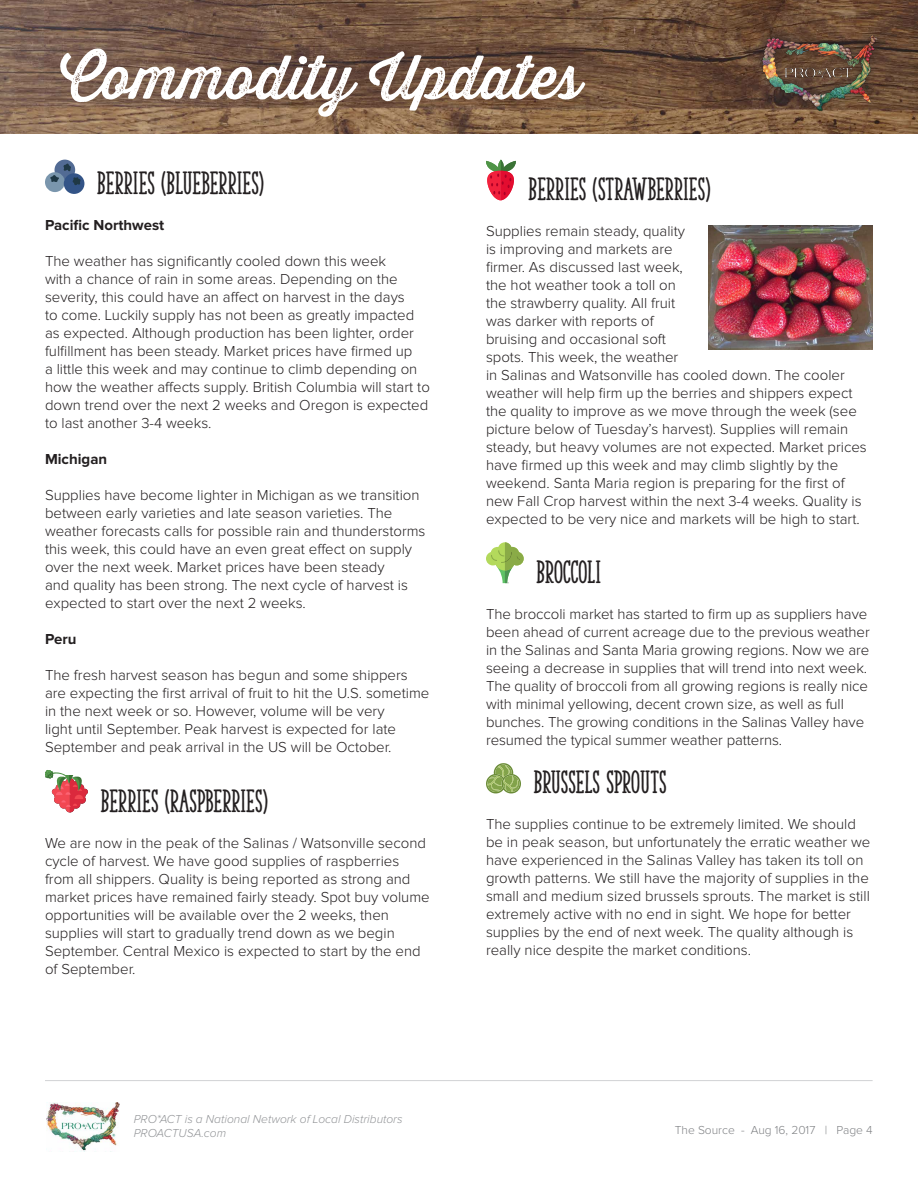
<style>
.page{position:relative;width:918px;height:1188px;background:#fff}
.page>*{position:absolute;margin:0;border:0;box-sizing:border-box;transform-origin:0 0}
.t1{font:60px "Thirsty Rough Reg One";color:#fff}
.t2{font:30px "The Serif Hand Extrablack";color:#231f20}
.t3{font:700 27px "Proxima Nova";color:#fff}
.t4{font:300 15px/18px "Proxima Nova";color:#231f20}
.t5{font:700 15px "Proxima Nova";color:#231f20}
.t6{font:italic 300 12px/14.4px "Proxima Nova";color:#939598}
.t7{font:300 12px "Proxima Nova";color:#808285}
</style>
<div class="page">
<img style="left:46px;top:1102px;width:74px;height:49px">
<hr style="left:45px;top:1080px;width:828px;height:1px;background:#d1d2d4">
<img style="left:0;top:0;width:918px;height:134px">
<div style="left:752px;top:25px;width:133px;height:94px;background:#231f20;opacity:.6"></div>
<img style="left:761px;top:36px;width:115px;height:76px">
<div style="left:55px;top:160px;width:20px;height:20px;background:#526b94;border-radius:50%"></div>
<div style="left:45px;top:172px;width:20px;height:20px;background:#7a96ad;border-radius:50%"></div>
<div style="left:64px;top:173px;width:20px;height:21px;background:#335487;border-radius:50%"></div>
<svg style="left:50px;top:163px;width:31px;height:22px"></svg>
<svg style="left:45px;top:770px;width:43px;height:42px"></svg>
<svg style="left:486px;top:160px;width:30px;height:40px"></svg>
<svg style="left:486px;top:542px;width:38px;height:41px"></svg>
<svg style="left:486px;top:763px;width:35px;height:30px"></svg>
<img style="left:709px;top:225px;width:164px;height:124px">
<h1 class="t1" style="left:60px;top:33px;width:523px">Commodity Updates</h1>
<h3 class="t3" style="left:217px;top:80px;width:158px">Aug 16, 2017</h3>
<h2 class="t2" style="left:97px;top:165px;width:168px">BERRIES (BLUEBERRIES)</h2>
<p class="t5" style="left:45px;top:216px;width:121px">Pacific Northwest</p>
<p class="t4" style="left:45px;top:253px;width:386px">The weather has significantly cooled down this week<br>with a chance of rain in some areas. Depending on the severity, this could have an affect on harvest in the days<br>to come. Luckily supply has not been as greatly impacted as expected. Although production has been lighter, order fulfillment has been steady. Market prices have firmed up<br>a little this week and may continue to climb depending on how the weather affects supply. British Columbia will start to down trend over the next 2 weeks and Oregon is expected to last another 3-4 weeks.</p>
<p class="t5" style="left:45px;top:450px;width:64px">Michigan</p>
<p class="t4" style="left:45px;top:487px;width:382px">Supplies have become lighter in Michigan as we transition between early varieties and late season varieties. The weather forecasts calls for possible rain and thunderstorms this week, this could have an even great effect on supply over the next week. Market prices have been steady<br>and quality has been strong. The next cycle of harvest is expected to start over the next 2 weeks.</p>
<p class="t5" style="left:45px;top:630px;width:33px">Peru</p>
<p class="t4" style="left:45px;top:667px;width:386px">The fresh harvest season has begun and some shippers are expecting the first arrival of fruit to hit the U.S. sometime in the next week or so. However, volume will be very<br>light until September. Peak harvest is expected for late September and peak arrival in the US will be October.</p>
<h2 class="t2" style="left:101px;top:783px;width:169px">BERRIES (RASPBERRIES)</h2>
<p class="t4" style="left:45px;top:835px;width:386px">We are now in the peak of the Salinas / Watsonville second cycle of harvest. We have good supplies of raspberries from all shippers. Quality is being reported as strong and market prices have remained fairly steady. Spot buy volume opportunities will be available over the 2 weeks, then supplies will start to gradually trend down as we begin September. Central Mexico is expected to start by the end of September.</p>
<p class="t6" style="left:134px;top:1112px;width:270px">PRO*ACT is a National Network of Local Distributors<br>PROACTUSA.com</p>
<h2 class="t2" style="left:529px;top:171px;width:183px">BERRIES (STRAWBERRIES)</h2>
<p class="t4" style="left:486px;top:223px;width:382px">Supplies remain steady, quality<br>is improving and markets are<br>firmer. As discussed last week,<br>the hot weather took a toll on<br>the strawberry quality. All fruit<br>was darker with reports of<br>bruising and occasional soft<br>spots. This week, the weather<br>in Salinas and Watsonville has cooled down. The cooler weather will help firm up the berries and shippers expect the quality to improve as we move through the week (see picture below of Tuesday’s harvest). Supplies will remain steady, but heavy volumes are not expected. Market prices have firmed up this week and may climb slightly by the weekend. Santa Maria region is preparing for the first of new Fall Crop harvest within the next 3-4 weeks. Quality is expected to be very nice and markets will be high to start.</p>
<h2 class="t2" style="left:536px;top:554px;width:66px">BROCCOLI</h2>
<p class="t4" style="left:486px;top:606px;width:385px">The broccoli market has started to firm up as suppliers have been ahead of current acreage due to the previous weather in the Salinas and Santa Maria growing regions. Now we are seeing a decrease in supplies that will trend into next week.<br>The quality of broccoli from all growing regions is really nice with minimal yellowing, decent crown size, as well as full bunches. The growing conditions in the Salinas Valley have resumed the typical summer weather patterns.</p>
<h2 class="t2" style="left:534px;top:764px;width:134px">BRUSSELS SPROUTS</h2>
<p class="t4" style="left:486px;top:816px;width:386px">The supplies continue to be extremely limited. We should be in peak season, but unfortunately the erratic weather we have experienced in the Salinas Valley has taken its toll on growth patterns. We still have the majority of supplies in the small and medium sized brussels sprouts. The market is still extremely active with no end in sight. We hope for better supplies by the end of next week. The quality although is really nice despite the market conditions.</p>
<p class="t7" style="left:675px;top:1124px;width:199px">The Source - Aug 16, 2017 | Page 4</p>
</div>
